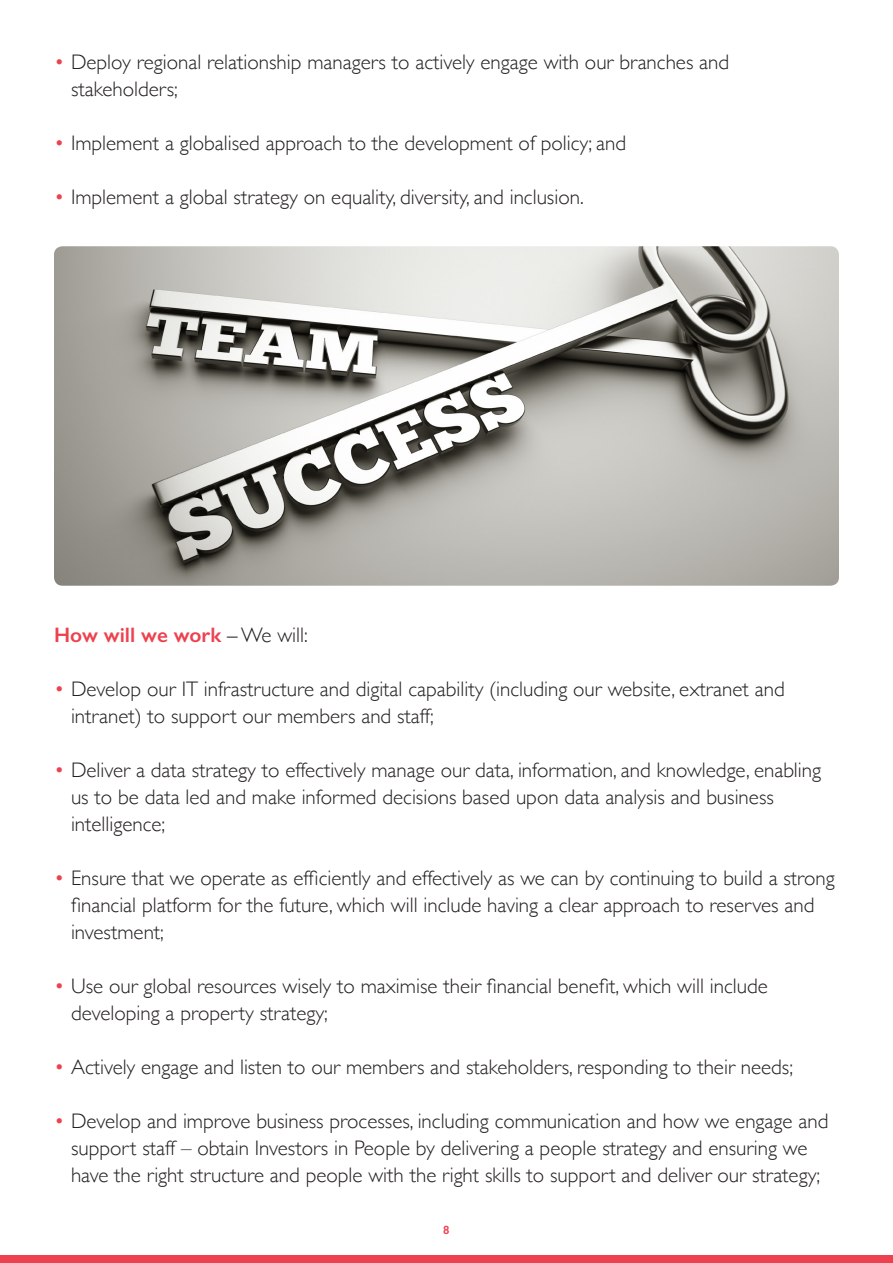
<style>
.page{position:relative;width:893px;height:1263px;background:#fff}
.page>*{position:absolute;margin:0;border:0;box-sizing:border-box;transform-origin:0 0}
.t1{font:300 21px/27px "Gill Sans";color:#231f20}
.t2{font:600 21px "Gill Sans";color:#ee414f}
.t3{font:600 12px "Gill Sans";color:#ee414f}
.s1{color:#ee414f}
.s2{font-weight:300;color:#231f20}
</style>
<div class="page">
<img style="left:54px;top:246px;width:785px;height:340px">
<div style="left:0;top:1255px;width:893px;height:8px;background:#ee414f"></div>
<p class="t1" style="left:71px;top:47px;width:660px;text-indent:-17px"><span class="s1">•</span> Deploy regional relationship managers to actively engage with our branches and stakeholders;</p>
<p class="t1" style="left:54px;top:128px;width:574px"><span class="s1">•</span> Implement a globalised approach to the development of policy; and</p>
<p class="t1" style="left:54px;top:182px;width:531px"><span class="s1">•</span> Implement a global strategy on equality, diversity, and inclusion.</p>
<p class="t2" style="left:54px;top:622px;width:255px">How will we work <sup>_</sup> <span class="s2">We will:</span></p>
<p class="t1" style="left:71px;top:675px;width:715px;text-indent:-17px"><span class="s1">•</span> Develop our IT infrastructure and digital capability (including our website, extranet and intranet) to support our members and staff;</p>
<p class="t1" style="left:71px;top:756px;width:751px;text-indent:-17px"><span class="s1">•</span> Deliver a data strategy to effectively manage our data, information, and knowledge, enabling us to be data led and make informed decisions based upon data analysis and business intelligence;</p>
<p class="t1" style="left:71px;top:864px;width:765px;text-indent:-17px"><span class="s1">•</span> Ensure that we operate as efficiently and effectively as we can by continuing to build a strong financial platform for the future, which will include having a clear approach to reserves and investment;</p>
<p class="t1" style="left:71px;top:972px;width:698px;text-indent:-17px"><span class="s1">•</span> Use our global resources wisely to maximise their financial benefit, which will include developing a property strategy;</p>
<p class="t1" style="left:54px;top:1053px;width:741px"><span class="s1">•</span> Actively engage and listen to our members and stakeholders, responding to their needs;</p>
<p class="t1" style="left:54px;top:1107px;width:776px;text-align:center"><span class="s1">•</span> Develop and improve business processes, including communication and how we engage and support staff – obtain Investors in People by delivering a people strategy and ensuring we have the right structure and people with the right skills to support and deliver our strategy;</p>
<p class="t3" style="left:443px;top:1223px;width:8px">8</p>
</div>
